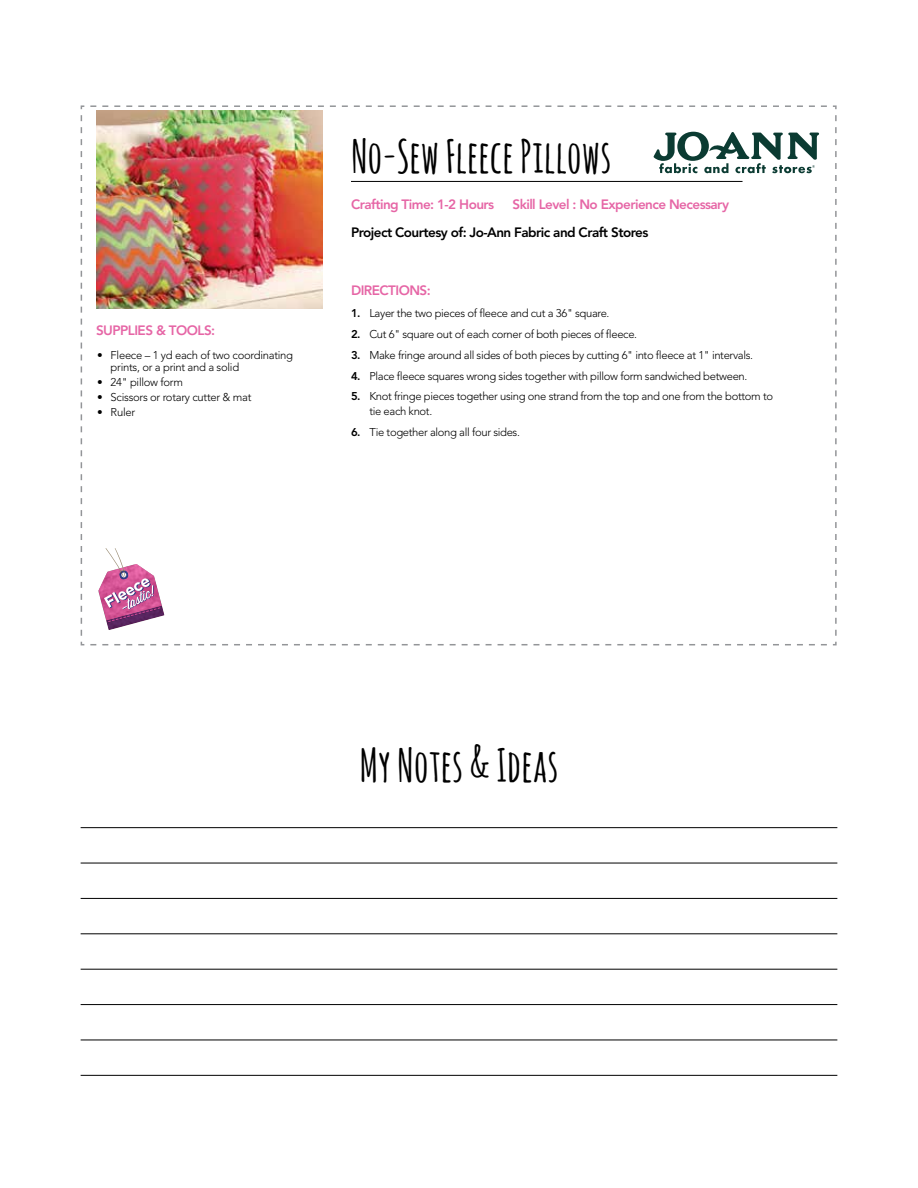
<style>
.page{position:relative;width:918px;height:1188px;background:#fff}
.page>*{position:absolute;margin:0;border:0;box-sizing:border-box;transform-origin:0 0}
.t1{font:700 45px "Amatic SC";color:#000}
.t2{font:800 13.5px "Avenir";letter-spacing:-.04em;color:#e666a6}
.t3{font:800 13.5px "Avenir";letter-spacing:-.04em;color:#000}
.t4{font:300 11.25px "Avenir";letter-spacing:-.03em;color:#000}
.s1{font-weight:800}
</style>
<div class="page">
<svg style="left:80px;top:105px;width:757px;height:541px"></svg>
<img style="left:96px;top:110px;width:226px;height:199px">
<hr style="left:351px;top:181px;width:392px;height:1px;background:#000">
<svg style="left:96px;top:548px;width:69px;height:82px"></svg>
<hr style="left:81px;top:827px;width:756px;height:1px;background:#000">
<hr style="left:81px;top:863px;width:756px;height:1px;background:#000">
<hr style="left:81px;top:898px;width:756px;height:1px;background:#000">
<hr style="left:81px;top:933px;width:756px;height:1px;background:#000">
<hr style="left:81px;top:969px;width:756px;height:1px;background:#000">
<hr style="left:81px;top:1004px;width:756px;height:1px;background:#000">
<hr style="left:81px;top:1040px;width:756px;height:1px;background:#000">
<hr style="left:81px;top:1075px;width:756px;height:1px;background:#000">
<svg style="left:654px;top:132px;width:165px;height:41px"></svg>
<p class="t2" style="left:96px;top:323px;width:121px">SUPPLIES &amp; TOOLS:</p>
<p class="t4" style="left:97px;top:348px;width:197px">• Fleece – 1 yd each of two coordinating</p>
<p class="t4" style="left:111px;top:360px;width:130px">prints, or a print and a solid</p>
<p class="t4" style="left:97px;top:375px;width:87px">• 24" pillow form</p>
<p class="t4" style="left:97px;top:390px;width:156px">• Scissors or rotary cutter &amp; mat</p>
<p class="t4" style="left:97px;top:405px;width:40px">• Ruler</p>
<p class="t1" style="left:351px;top:124px;width:262px">No-Sew Fleece Pillows</p>
<p class="t2" style="left:351px;top:196px;width:145px">Crafting Time: 1-2 Hours</p>
<p class="t2" style="left:512px;top:196px;width:218px">Skill Level : No Experience Necessary</p>
<p class="t3" style="left:351px;top:224px;width:299px">Project Courtesy of: Jo-Ann Fabric and Craft Stores</p>
<p class="t2" style="left:351px;top:282px;width:81px">DIRECTIONS:</p>
<p class="t4" style="left:351px;top:307px;width:260px"><span class="s1">1.</span> Layer the two pieces of fleece and cut a 36" square.</p>
<p class="t4" style="left:351px;top:327px;width:288px"><span class="s1">2.</span> Cut 6" square out of each corner of both pieces of fleece.</p>
<p class="t4" style="left:351px;top:348px;width:404px"><span class="s1">3.</span> Make fringe around all sides of both pieces by cutting 6" into fleece at 1" intervals.</p>
<p class="t4" style="left:351px;top:369px;width:398px"><span class="s1">4.</span> Place fleece squares wrong sides together with pillow form sandwiched between.</p>
<p class="t4" style="left:351px;top:390px;width:424px"><span class="s1">5.</span> Knot fringe pieces together using one strand from the top and one from the bottom to</p>
<p class="t4" style="left:369px;top:405px;width:64px">tie each knot.</p>
<p class="t4" style="left:351px;top:425px;width:171px"><span class="s1">6.</span> Tie together along all four sides.</p>
<p class="t1" style="left:359px;top:734px;width:201px">My Notes &amp; Ideas</p>
</div>
